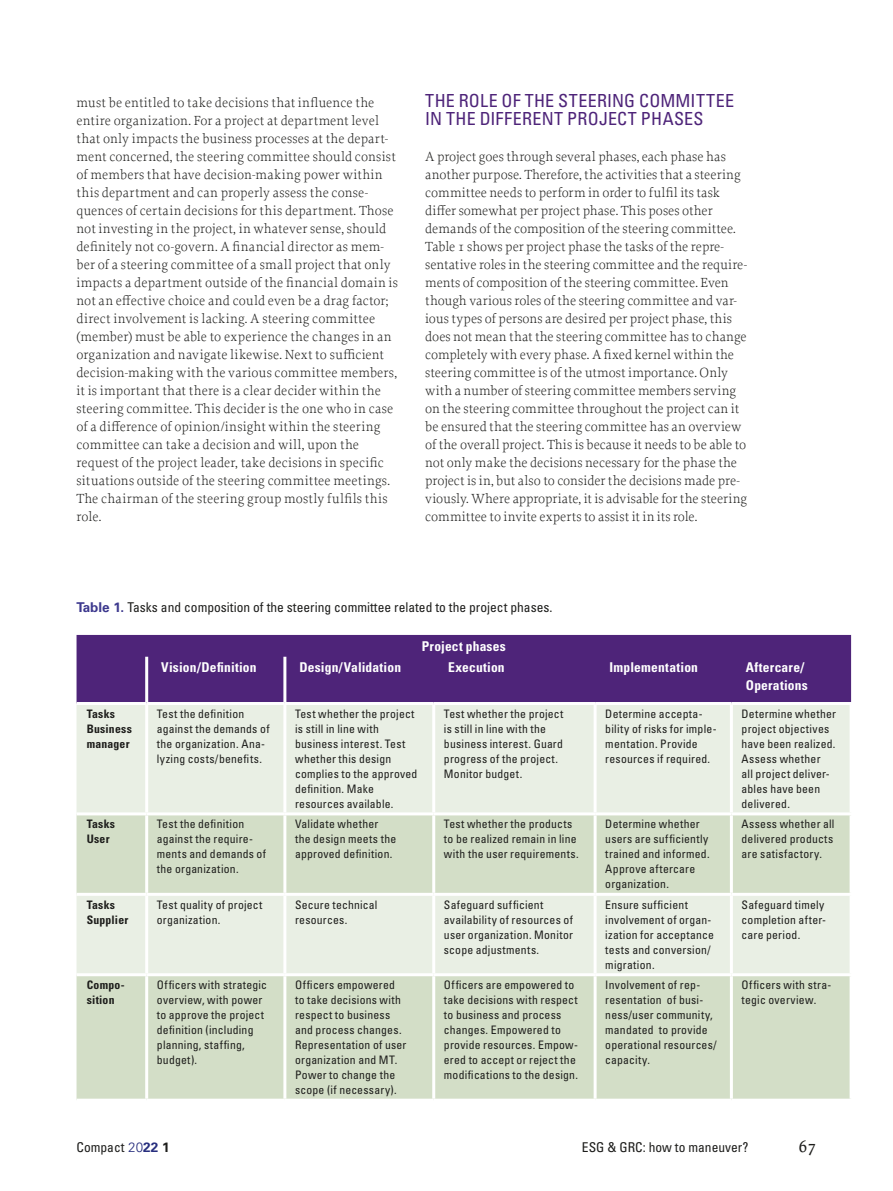
<style>
.page{position:relative;width:893px;height:1191px;background:#fff}
.page>*{position:absolute;margin:0;border:0;box-sizing:border-box;transform-origin:0 0}
.Kop1{font:condensed 18px/18px "Univers LT Std";letter-spacing:.015em;color:#4e2479}
.t1{font:500 18px "Proforma";color:#1d1d1b}
.Alinea{font:300 13.8px/18px "Proforma";letter-spacing:.01em;color:#1d1d1b}
.Alinea-eerste{font:300 13.8px/18px "Proforma";color:#1d1d1b}
.Bijschrift{font:condensed 13.5px "Univers LT Std";color:#1d1d1b}
.Uitgelicht-Kader-Tab{font:700 condensed 13.5px/18px "Univers LT Std";letter-spacing:.015em;color:#fff}
.Uitgelicht-Kader-Tab-2{font:condensed 11.7px/15px "Univers LT Std";letter-spacing:.02em;color:#1d1d1b}
.Uitgelicht-Kader-Tab-3{font:700 condensed 11.7px/15px "Univers LT Std";letter-spacing:.02em;color:#1d1d1b}
.s1{font-weight:700;font-stretch:normal;color:#3d398e}
.s2{font-weight:300;font-stretch:normal;color:#272e7e}
.s3{font-weight:700;font-stretch:normal;color:#272e7e}
.s4{font-weight:700;font-stretch:normal}
</style>
<div class="page">
<div style="left:77px;top:635px;width:774px;height:67px;background:#4e2479"></div>
<div style="left:77px;top:705px;width:773px;height:107px;background:#e9efe4"></div>
<svg style="left:77px;top:815px;width:773px;height:283px;background:#d9e2cf"></svg>
<hr style="left:432px;top:705px;width:3px;height:107px;background:#fff">
<hr style="left:594px;top:705px;width:3px;height:107px;background:#fff">
<hr style="left:730px;top:705px;width:3px;height:107px;background:#fff">
<hr style="left:432px;top:815px;width:3px;height:78px;background:#fff">
<hr style="left:594px;top:815px;width:3px;height:78px;background:#fff">
<hr style="left:730px;top:815px;width:3px;height:78px;background:#fff">
<hr style="left:432px;top:896px;width:3px;height:77px;background:#fff">
<hr style="left:594px;top:896px;width:3px;height:77px;background:#fff">
<hr style="left:730px;top:896px;width:3px;height:77px;background:#fff">
<hr style="left:77px;top:973px;width:70px;height:3px;background:#fff">
<hr style="left:147px;top:973px;width:138px;height:3px;background:#fff">
<hr style="left:285px;top:973px;width:149px;height:3px;background:#fff">
<hr style="left:434px;top:973px;width:161px;height:3px;background:#fff">
<hr style="left:432px;top:976px;width:3px;height:122px;background:#fff">
<hr style="left:595px;top:973px;width:136px;height:3px;background:#fff">
<hr style="left:594px;top:976px;width:3px;height:122px;background:#fff">
<hr style="left:731px;top:973px;width:122px;height:3px;background:#fff">
<hr style="left:730px;top:976px;width:3px;height:122px;background:#fff">
<hr style="left:145px;top:705px;width:3px;height:107px;background:#fff">
<hr style="left:283px;top:705px;width:3px;height:107px;background:#fff">
<hr style="left:145px;top:815px;width:3px;height:78px;background:#fff">
<hr style="left:283px;top:815px;width:3px;height:78px;background:#fff">
<hr style="left:77px;top:893px;width:70px;height:3px;background:#fff">
<hr style="left:147px;top:893px;width:138px;height:3px;background:#fff">
<hr style="left:145px;top:896px;width:3px;height:77px;background:#fff">
<hr style="left:285px;top:893px;width:149px;height:3px;background:#fff">
<hr style="left:283px;top:896px;width:3px;height:77px;background:#fff">
<hr style="left:434px;top:893px;width:161px;height:3px;background:#fff">
<hr style="left:595px;top:893px;width:136px;height:3px;background:#fff">
<hr style="left:731px;top:893px;width:122px;height:3px;background:#fff">
<hr style="left:145px;top:976px;width:3px;height:122px;background:#fff">
<hr style="left:283px;top:976px;width:3px;height:122px;background:#fff">
<hr style="left:145px;top:656px;width:3px;height:46px;background:#fff">
<hr style="left:283px;top:656px;width:3px;height:46px;background:#fff">
<p class="Alinea" style="left:77px;top:94px;width:323px">must be entitled to take decisions that influence the entire organization. For a project at department level that only impacts the business processes at the depart&shy;ment concerned, the steering committee should consist of members that have decision-making power within this department and can properly assess the conse&shy;quences of certain decisions for this department. Those not investing in the project, in whatever sense, should definitely not co-govern. A financial director as mem&shy;ber of a steering committee of a small project that only impacts a department outside of the financial domain is not an effective choice and could even be a drag factor; direct involvement is lacking. A steering committee (member) must be able to experience the changes in an organization and navigate likewise. Next to sufficient decision-making with the various committee members, it is important that there is a clear decider within the steering committee. This decider is the one who in case of a difference of opinion/insight within the steering committee can take a decision and will, upon the request of the project leader, take decisions in specific situations outside of the steering committee meetings.<br>The chairman of the steering group mostly fulfils this role.</p>
<p class="Kop1" style="left:425px;top:92px;width:310px">THE ROLE OF THE STEERING COMMITTEE<br>IN THE DIFFERENT PROJECT PHASES</p>
<p class="Alinea-eerste" style="left:425px;top:148px;width:323px">A project goes through several phases, each phase has another purpose. Therefore, the activities that a steering committee needs to perform in order to fulfil its task differ somewhat per project phase. This poses other demands of the composition of the steering committee.<br>Table 1 shows per project phase the tasks of the repre&shy;sentative roles in the steering committee and the require&shy;ments of composition of the steering committee. Even though various roles of the steering committee and var&shy;ious types of persons are desired per project phase, this does not mean that the steering committee has to change completely with every phase. A fixed kernel within the steering committee is of the utmost importance. Only with a number of steering committee members serving on the steering committee throughout the project can it be ensured that the steering committee has an overview of the overall project. This is because it needs to be able to not only make the decisions necessary for the phase the project is in, but also to consider the decisions made pre&shy;viously. Where appropriate, it is advisable for the steering committee to invite experts to assist it in its role.</p>
<p class="Bijschrift" style="left:77px;top:598px;width:477px"><span class="s1">Table 1.</span> Tasks and composition of the steering committee related to the project phases.</p>
<p class="Uitgelicht-Kader-Tab" style="left:422px;top:637px;width:86px">Project phases</p>
<p class="Uitgelicht-Kader-Tab" style="left:161px;top:658px;width:97px">Vision/Definition</p>
<p class="Uitgelicht-Kader-Tab" style="left:299px;top:658px;width:103px">Design/Validation</p>
<p class="Uitgelicht-Kader-Tab" style="left:448px;top:658px;width:58px">Execution</p>
<p class="Uitgelicht-Kader-Tab" style="left:610px;top:658px;width:90px">Implementation</p>
<p class="Uitgelicht-Kader-Tab" style="left:746px;top:658px;width:63px">Aftercare/<br>Operations</p>
<p class="Uitgelicht-Kader-Tab-3" style="left:87px;top:706px;width:47px">Tasks<br>Business manager</p>
<p class="Uitgelicht-Kader-Tab-2" style="left:157px;top:706px;width:114px">Test the definition against the demands of the organization. Ana&shy;lyzing costs/benefits.</p>
<p class="Uitgelicht-Kader-Tab-2" style="left:295px;top:706px;width:124px">Test whether the project is still in line with business interest. Test whether this design complies to the approved definition. Make resources available.</p>
<p class="Uitgelicht-Kader-Tab-2" style="left:444px;top:706px;width:121px">Test whether the project is still in line with the business interest. Guard progress of the project.<br>Monitor budget.</p>
<p class="Uitgelicht-Kader-Tab-2" style="left:605px;top:706px;width:113px">Determine accepta&shy;bility of risks for imple&shy;mentation. Provide resources if required.</p>
<p class="Uitgelicht-Kader-Tab-2" style="left:742px;top:706px;width:96px">Determine whether project objectives have been realized.<br>Assess whether<br>all project deliver&shy;ables have been delivered.</p>
<p class="Uitgelicht-Kader-Tab-3" style="left:87px;top:816px;width:30px">Tasks<br>User</p>
<p class="Uitgelicht-Kader-Tab-2" style="left:157px;top:816px;width:111px">Test the definition against the require&shy;ments and demands of the organization.</p>
<p class="Uitgelicht-Kader-Tab-2" style="left:295px;top:816px;width:103px">Validate whether the design meets the approved definition.</p>
<p class="Uitgelicht-Kader-Tab-2" style="left:444px;top:816px;width:136px">Test whether the products to be realized remain in line with the user requirements.</p>
<p class="Uitgelicht-Kader-Tab-2" style="left:605px;top:816px;width:106px">Determine whether users are sufficiently trained and informed.<br>Approve aftercare organization.</p>
<p class="Uitgelicht-Kader-Tab-2" style="left:742px;top:816px;width:94px;text-align:justify">Assess whether all delivered products are satisfactory.</p>
<p class="Uitgelicht-Kader-Tab-3" style="left:87px;top:897px;width:43px">Tasks<br>Supplier</p>
<p class="Uitgelicht-Kader-Tab-2" style="left:157px;top:897px;width:107px">Test quality of project organization.</p>
<p class="Uitgelicht-Kader-Tab-2" style="left:295px;top:897px;width:84px">Secure technical resources.</p>
<p class="Uitgelicht-Kader-Tab-2" style="left:444px;top:897px;width:131px">Safeguard sufficient availability of resources of user organization. Monitor scope adjustments.</p>
<p class="Uitgelicht-Kader-Tab-2" style="left:605px;top:897px;width:110px">Ensure sufficient involvement of organ&shy;ization for acceptance tests and conversion/ migration.</p>
<p class="Uitgelicht-Kader-Tab-2" style="left:742px;top:897px;width:86px">Safeguard timely completion after&shy;care period.</p>
<p class="Uitgelicht-Kader-Tab-3" style="left:87px;top:977px;width:39px">Compo&shy;sition</p>
<p class="Uitgelicht-Kader-Tab-2" style="left:157px;top:977px;width:112px">Officers with strategic overview, with power to approve the project definition (including planning, staffing, budget).</p>
<p class="Uitgelicht-Kader-Tab-2" style="left:295px;top:977px;width:113px">Officers empowered to take decisions with respect to business and process changes.<br>Representation of user organization and MT.<br>Power to change the scope (if necessary).</p>
<p class="Uitgelicht-Kader-Tab-2" style="left:444px;top:977px;width:136px">Officers are empowered to take decisions with respect to business and process changes. Empowered to provide resources. Empow&shy;ered to accept or reject the modifications to the design.</p>
<p class="Uitgelicht-Kader-Tab-2" style="left:605px;top:977px;width:113px">Involvement of rep&shy;resentation of busi&shy;ness/user community, mandated to provide operational resources/ capacity.</p>
<p class="Uitgelicht-Kader-Tab-2" style="left:742px;top:977px;width:91px">Officers with stra&shy;tegic overview.</p>
<p class="Bijschrift" style="left:77px;top:1139px;width:95px">Compact <span class="s2">20</span><span class="s3">22</span> <span class="s4">1</span></p>
<p class="Bijschrift" style="left:582px;top:1138px;width:168px">ESG &amp; GRC: how to maneuver?</p>
<h1 class="t1" style="left:798px;top:1134px;width:19px">67</h1>
</div>
